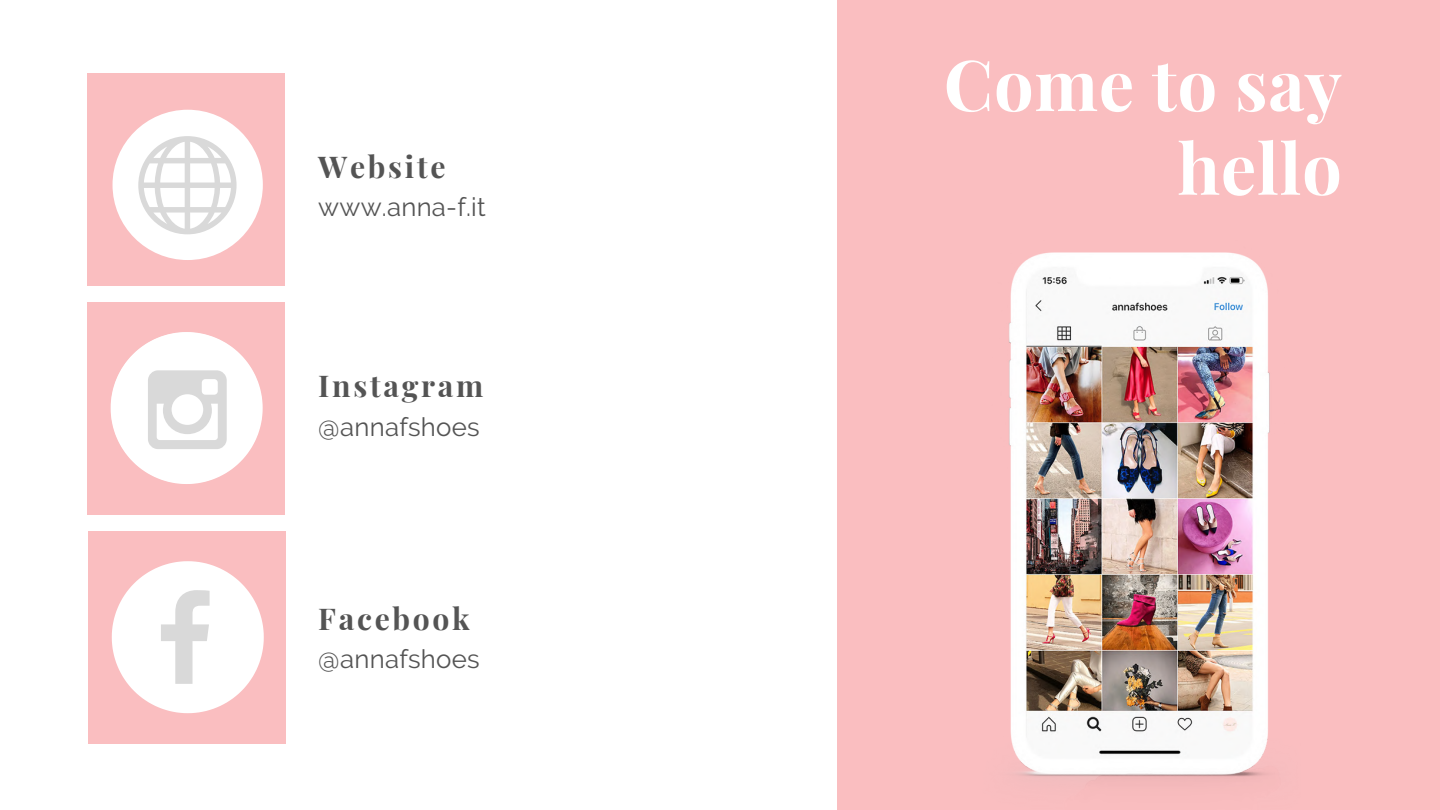
<style>
.page{position:relative;width:1440px;height:810px;background:#fff}
.page>*{position:absolute;margin:0;border:0;box-sizing:border-box;transform-origin:0 0}
.t1{font:700 70.3px/83.8px "Playfair Display";letter-spacing:.01em;color:#fff;text-align:right}
.t2{font:700 30.1px "Playfair Display";letter-spacing:.09em;color:#545454}
.t3{font:25.8px "Raleway";letter-spacing:.01em;color:#545454}
</style>
<div class="page">
<div style="left:837px;top:0;width:603px;height:810px;background:#fabec0"></div>
<img style="left:1009px;top:252px;width:261px;height:529px">
<div style="left:87px;top:74px;width:198px;height:212px;background:#fabec0"></div>
<div style="left:87px;top:302px;width:198px;height:212px;background:#fabec0"></div>
<div style="left:88px;top:531px;width:198px;height:213px;background:#fabec0"></div>
<svg style="left:112px;top:561px;width:152px;height:152px"></svg>
<svg style="left:111px;top:332px;width:152px;height:152px"></svg>
<div style="left:113px;top:110px;width:150px;height:150px;background:#fff;border-radius:50%"></div>
<svg style="left:138px;top:136px;width:99px;height:98px"></svg>
<p class="t2" style="left:318px;top:145px;width:129px">Website</p>
<p class="t3" style="left:318px;top:192px;width:169px">www.anna-f.it</p>
<p class="t2" style="left:318px;top:364px;width:166px">Instagram</p>
<p class="t3" style="left:318px;top:411px;width:163px">@annafshoes</p>
<p class="t2" style="left:318px;top:597px;width:153px">Facebook</p>
<p class="t3" style="left:318px;top:644px;width:163px">@annafshoes</p>
<h1 class="t1" style="left:944px;top:40px;width:400px">Come to say hello</h1>
</div>
